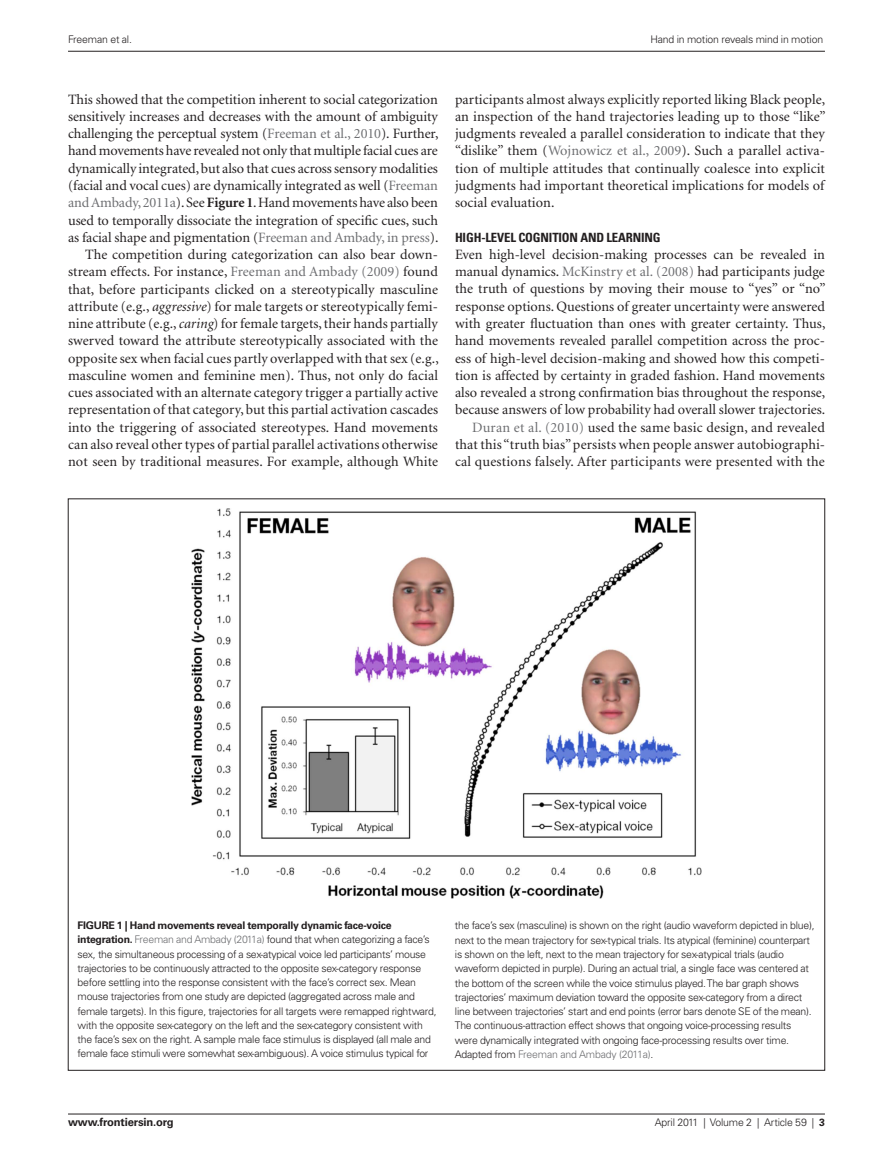
<style>
.page{position:relative;width:893px;height:1170px;background:#fff}
.page>*{position:absolute;margin:0;border:0;box-sizing:border-box;transform-origin:0 0}
.t1{font:14.25px/17.2px "Minion";color:#231f20;text-align:right}
.t2{font:700 condensed 12.75px "Univers";letter-spacing:-.01em;color:#231f20}
.t3{font:700 11.25px "Univers";letter-spacing:-.015em;color:#231f20}
.t4{font:300 10.5px/14.2px "Univers";letter-spacing:-.025em;color:#231f20}
.s1{color:#6c6d70}
.s2{font-weight:700}
.s3{font-style:italic}
</style>
<div class="page">
<img style="left:191px;top:508px;width:511px;height:390px">
<hr style="left:68px;top:51px;width:757px;height:1px;background:#231f20">
<hr style="left:68px;top:1113px;width:757px;height:1px;background:#231f20">
<p class="t4" style="left:68px;top:32px;width:66px">Freeman et al.</p>
<p class="t4" style="left:650px;top:32px;width:174px">Hand in motion reveals mind in motion</p>
<p class="t1" style="left:68px;top:91px;width:372px">This showed that the competition inherent to social categorization sensitively increases and decreases with the amount of ambiguity challenging the perceptual system (<span class="s1">Freeman et al., 2010</span>). Further, hand movements have revealed not only that multiple facial cues are dynamically integrated, but also that cues across sensory modalities (facial and vocal cues) are dynamically integrated as well (<span class="s1">Freeman and Ambady, 2011a</span>). See <span class="s2">Figure 1</span>. Hand movements have also been used to temporally dissociate the integration of specific cues, such as facial shape and pigmentation (<span class="s1">Freeman and Ambady, in press</span>).<br>The competition during categorization can also bear down&shy;stream effects. For instance, <span class="s1">Freeman and Ambady (2009)</span> found that, before participants clicked on a stereotypically masculine attribute (e.g., <span class="s3">aggressive</span>) for male targets or stereotypically femi&shy;nine attribute (e.g., <span class="s3">caring</span>) for female targets, their hands partially swerved toward the attribute stereotypically associated with the opposite sex when facial cues partly overlapped with that sex (e.g., masculine women and feminine men). Thus, not only do facial cues associated with an alternate category trigger a partially active representation of that category, but this partial activation cascades into the triggering of associated stereotypes. Hand movements can also reveal other types of partial parallel activations otherwise not seen by traditional measures. For example, although White</p>
<p class="t1" style="left:455px;top:91px;width:372px;text-align:justify">participants almost always explicitly reported liking Black people, an inspection of the hand trajectories leading up to those “like” judgments revealed a parallel consideration to indicate that they “dislike” them (<span class="s1">Wojnowicz et al., 2009</span>). Such a parallel activa&shy;tion of multiple attitudes that continually coalesce into explicit judgments had important theoretical implications for models of social evaluation.</p>
<p class="t2" style="left:455px;top:229px;width:207px">HIGH-LEVEL COGNITION AND LEARNING</p>
<p class="t1" style="left:455px;top:246px;width:372px">Even high-level decision-making processes can be revealed in manual dynamics. <span class="s1">McKinstry et al. (2008)</span> had participants judge the truth of questions by moving their mouse to “yes” or “no” response options. Questions of greater uncertainty were answered with greater fluctuation than ones with greater certainty. Thus, hand movements revealed parallel competition across the proc&shy;ess of high-level decision-making and showed how this competi&shy;tion is affected by certainty in graded fashion. Hand movements also revealed a strong confirmation bias throughout the response, because answers of low probability had overall slower trajectories.<br><span class="s1">Duran et al. (2010)</span> used the same basic design, and revealed that this “truth bias” persists when people answer autobiographi&shy;cal questions falsely. After participants were presented with the</p>
<p class="t4" style="left:78px;top:918px;width:361px"><span class="s2">Figure 1 | Hand movements reveal temporally dynamic face-voice integration.</span> <span class="s1">Freeman and Ambady (2011a)</span> found that when categorizing a face’s sex, the simultaneous processing of a sex-atypical voice led participants’ mouse trajectories to be continuously attracted to the opposite sex-category response before settling into the response consistent with the face’s correct sex. Mean mouse trajectories from one study are depicted (aggregated across male and female targets). In this figure, trajectories for all targets were remapped rightward, with the opposite sex-category on the left and the sex-category consistent with the face’s sex on the right. A sample male face stimulus is displayed (all male and female face stimuli were somewhat sex-ambiguous). A voice stimulus typical for</p>
<p class="t4" style="left:455px;top:918px;width:361px">the face’s sex (masculine) is shown on the right (audio waveform depicted in blue), next to the mean trajectory for sex-typical trials. Its atypical (feminine) counterpart is shown on the left, next to the mean trajectory for sex-atypical trials (audio waveform depicted in purple). During an actual trial, a single face was centered at the bottom of the screen while the voice stimulus played. The bar graph shows trajectories’ maximum deviation toward the opposite sex-category from a direct line between trajectories’ start and end points (error bars denote SE of the mean).<br>The continuous-attraction effect shows that ongoing voice-processing results were dynamically integrated with ongoing face-processing results over time.<br>Adapted from <span class="s1">Freeman and Ambady (2011a)</span>.</p>
<p class="t3" style="left:68px;top:1115px;width:107px">www.frontiersin.org</p>
<p class="t4" style="left:655px;top:1115px;width:172px">April 2011 | Volume 2 | Article 59 | <span class="s2">3</span></p>
</div>
